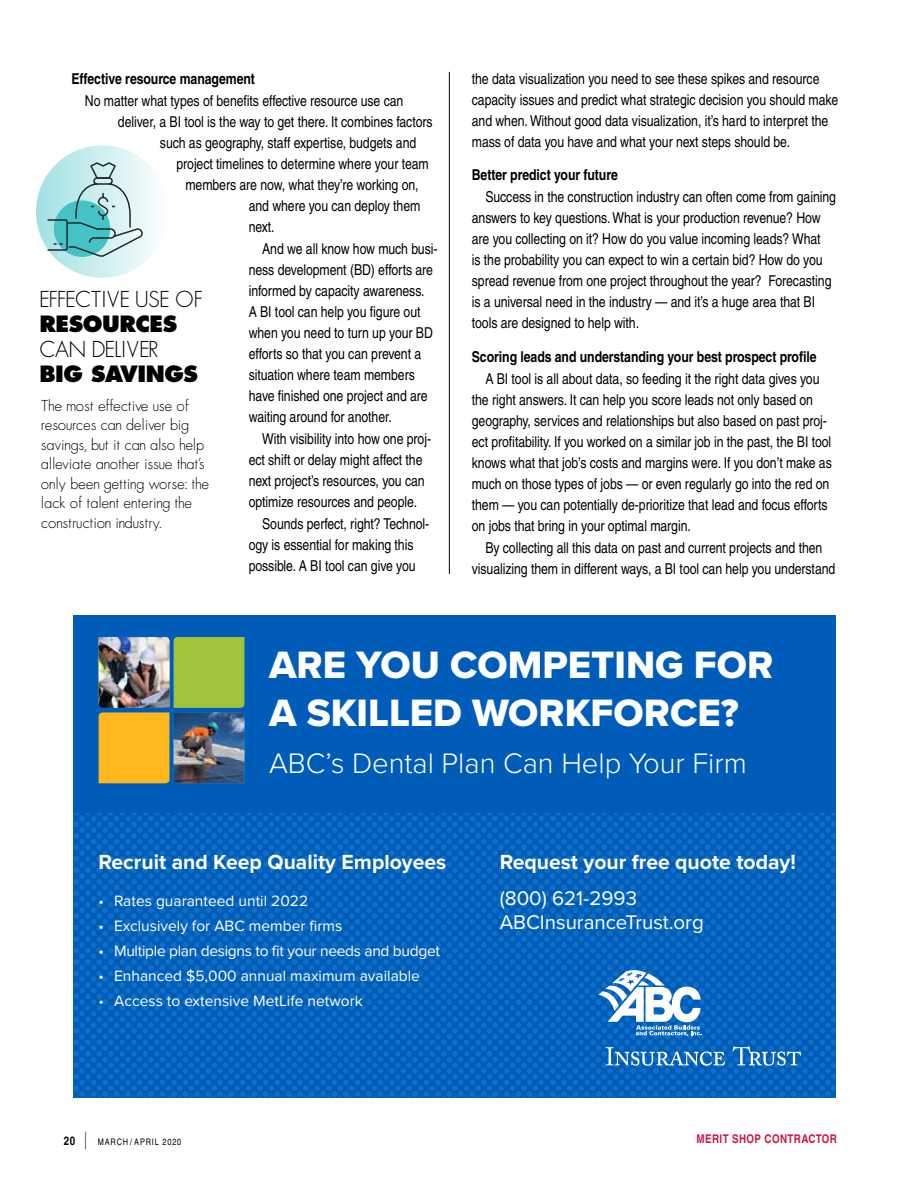
<style>
.page{position:relative;width:909px;height:1188px;background:#fff}
.page>*{position:absolute;margin:0;border:0;box-sizing:border-box;transform-origin:0 0}
.t1{font:39.6px/47.4px "Proxima Nova Extrabld";color:#fff}
.t2{font:300 29.25px "Proxima Nova";color:#fff}
.t3{font:300 21.9px "Futura";letter-spacing:-.01em;color:#000}
.t4{font:800 21.9px "Futura Std";letter-spacing:-.02em;color:#000}
.t5{font:700 21.15px "Proxima Nova";color:#fff}
.t6{font:20.55px/24.6px "Proxima Nova";color:#fff}
.t7{font:15.6px "Proxima Nova";color:#fff}
.t8{font:15.6px "Proxima Nova";letter-spacing:-.02em;color:#fff}
.t9{font:condensed 15px/21px "Helvetica";letter-spacing:-.005em;color:#000}
.t10{font:300 15px/19.5px "Futura";letter-spacing:-.01em;color:#000}
.t11{font:700 condensed 15px "Helvetica";letter-spacing:-.005em;color:#000}
.t12{font:700 condensed 12px "Helvetica";letter-spacing:.03em;color:#cd1543}
.t13{font:condensed 9px "Helvetica";letter-spacing:.09em;color:#000}
.s1{font-weight:700;font-size:12px}
.s2{font-family:"Helvetica LT Std";font-weight:300;font-size:17.7px}
</style>
<div class="page">
<div style="left:73px;top:615px;width:763px;height:483px;background:#005cb9"></div>
<img style="left:99px;top:637px;width:145px;height:146px">
<img style="left:99px;top:637px;width:70px;height:71px">
<svg style="left:74px;top:813px;width:762px;height:285px"></svg>
<div style="left:36px;top:145px;width:132px;height:133px;background:linear-gradient(to right,#a9e2e4,#fbfdfd);border-radius:50%"></div>
<svg style="left:46px;top:161px;width:98px;height:97px"></svg>
<hr style="left:449px;top:72px;width:1px;height:502px;background:#000">
<p class="t11" style="left:71px;top:69px;width:185px">Effective resource management</p>
<p class="t9" style="left:85px;top:90px;width:320px">No matter what types of benefits effective resource use can</p>
<p class="t9" style="left:118px;top:111px;width:316px">deliver, a BI tool is the way to get there. It combines factors</p>
<p class="t9" style="left:160px;top:132px;width:258px">such as geography, staff expertise, budgets and</p>
<p class="t9" style="left:176px;top:153px;width:254px">project timelines to determine where your team</p>
<p class="t9" style="left:185px;top:174px;width:235px">members are now, what they’re working on,</p>
<p class="t9" style="left:249px;top:195px;width:173px">and where you can deploy them</p>
<p class="t9" style="left:249px;top:216px;width:28px">next.</p>
<p class="t9" style="left:262px;top:238px;width:177px">And we all know how much busi-</p>
<p class="t9" style="left:249px;top:259px;width:186px">ness development (BD) efforts are</p>
<p class="t9" style="left:249px;top:280px;width:178px">informed by capacity awareness.</p>
<p class="t9" style="left:249px;top:301px;width:173px">A BI tool can help you figure out</p>
<p class="t9" style="left:249px;top:322px;width:186px">when you need to turn up your BD</p>
<p class="t9" style="left:249px;top:343px;width:174px">efforts so that you can prevent a</p>
<p class="t9" style="left:249px;top:364px;width:168px">situation where team members</p>
<p class="t9" style="left:249px;top:385px;width:181px">have finished one project and are</p>
<p class="t9" style="left:249px;top:406px;width:145px">waiting around for another.</p>
<p class="t9" style="left:262px;top:428px;width:170px">With visibility into how one proj-</p>
<p class="t9" style="left:249px;top:449px;width:175px">ect shift or delay might affect the</p>
<p class="t9" style="left:249px;top:470px;width:178px">next project’s resources, you can</p>
<p class="t9" style="left:249px;top:491px;width:170px">optimize resources and people.</p>
<p class="t9" style="left:262px;top:513px;width:169px">Sounds perfect, right? Technol-</p>
<p class="t9" style="left:249px;top:534px;width:166px">ogy is essential for making this</p>
<p class="t9" style="left:249px;top:555px;width:168px">possible. A BI tool can give you</p>
<h3 class="t3" style="left:39px;top:285px;width:164px">EFFECTIVE USE OF</h3>
<h3 class="t4" style="left:39px;top:310px;width:139px">RESOURCES</h3>
<h3 class="t3" style="left:39px;top:335px;width:121px">CAN DELIVER</h3>
<h3 class="t4" style="left:39px;top:360px;width:160px">BIG SAVINGS</h3>
<p class="t10" style="left:41px;top:395px;width:170px">The most effective use of resources can deliver big savings, but it can also help alleviate another issue that’s only been getting worse: the lack of talent entering the construction industry.</p>
<p class="t9" style="left:472px;top:68px;width:368px">the data visualization you need to see these spikes and resource capacity issues and predict what strategic decision you should make and when. Without good data visualization, it’s hard to interpret the mass of data you have and what your next steps should be.</p>
<p class="t11" style="left:472px;top:166px;width:148px">Better predict your future</p>
<p class="t9" style="left:472px;top:186px;width:366px;text-indent:14px">Success in the construction industry can often come from gaining answers to key questions. What is your production revenue? How are you collecting on it? How do you value incoming leads? What<br>is the probability you can expect to win a certain bid? How do you spread revenue from one project throughout the year? Forecasting is a universal need in the industry — and it’s a huge area that BI tools are designed to help with.</p>
<p class="t11" style="left:472px;top:347px;width:346px">Scoring leads and understanding your best prospect profile</p>
<p class="t9" style="left:472px;top:368px;width:362px;text-indent:14px">A BI tool is all about data, so feeding it the right data gives you the right answers. It can help you score leads not only based on geography, services and relationships but also based on past proj&shy;ect profitability. If you worked on a similar job in the past, the BI tool knows what that job’s costs and margins were. If you don’t make as much on those types of jobs — or even regularly go into the red on them — you can potentially de-prioritize that lead and focus efforts on jobs that bring in your optimal margin.</p>
<p class="t9" style="left:472px;top:537px;width:365px;text-align:center">By collecting all this data on past and current projects and then visualizing them in different ways, a BI tool can help you understand</p>
<h1 class="t1" style="left:269px;top:641px;width:506px">ARE YOU COMPETING FOR<br>A SKILLED WORKFORCE?</h1>
<h2 class="t2" style="left:269px;top:742px;width:479px">ABC’s Dental Plan Can Help Your Firm</h2>
<h3 class="t5" style="left:99px;top:847px;width:349px">Recruit and Keep Quality Employees</h3>
<p class="t7" style="left:99px;top:889px;width:211px">• Rates guaranteed until 2022</p>
<p class="t7" style="left:99px;top:914px;width:245px">• Exclusively for ABC member firms</p>
<p class="t8" style="left:99px;top:939px;width:343px">• Multiple plan designs to fit your needs and budget</p>
<p class="t7" style="left:99px;top:964px;width:323px">• Enhanced $5,000 annual maximum available</p>
<p class="t7" style="left:99px;top:989px;width:266px">• Access to extensive MetLife network</p>
<h3 class="t5" style="left:500px;top:847px;width:298px">Request your free quote today!</h3>
<h3 class="t6" style="left:500px;top:885px;width:206px">(800) 621-2993<br>ABCInsuranceTrust.org</h3>
<p class="t13" style="left:64px;top:1137px;width:119px"><span class="s1">20</span> <span class="s2">|</span> MARCH / APRIL 2020</p>
<p class="t12" style="left:697px;top:1132px;width:142px">MERIT SHOP CONTRACTOR</p>
</div>
